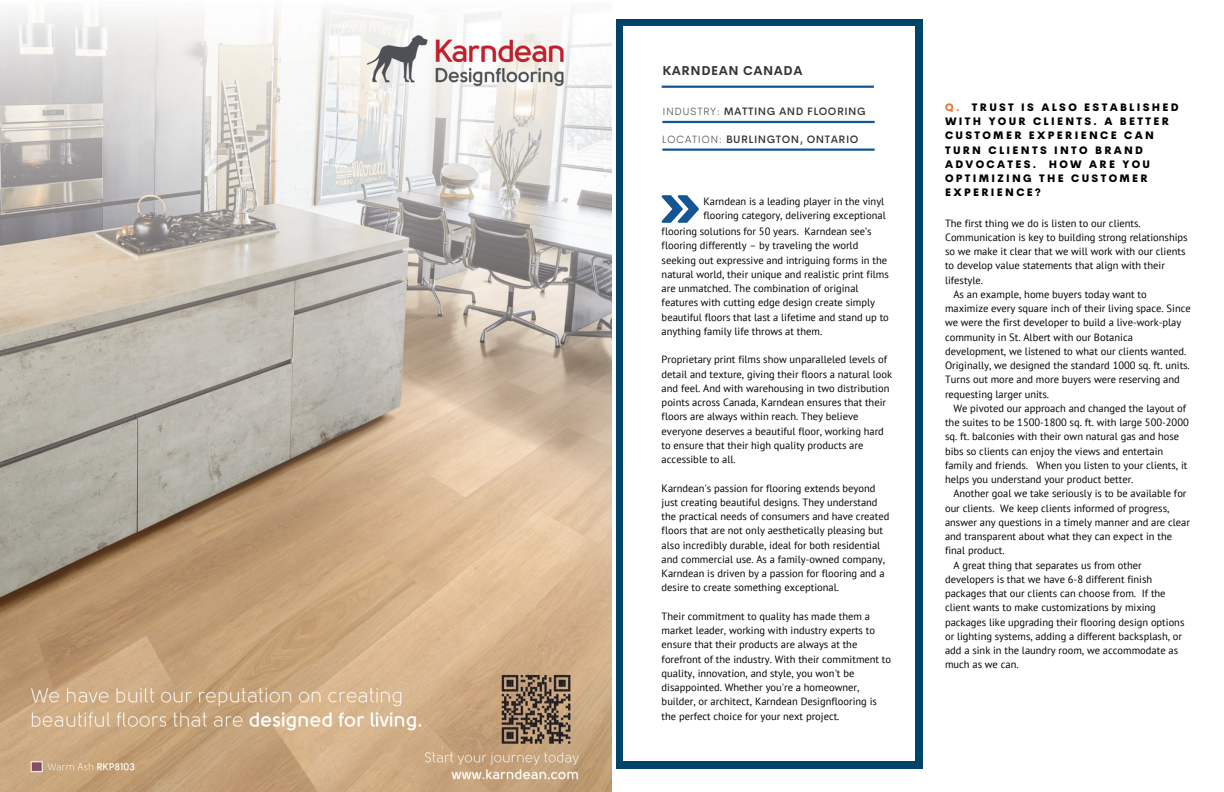
<style>
.page{position:relative;width:1224px;height:792px;background:#fff}
.page>*{position:absolute;margin:0;border:0;box-sizing:border-box;transform-origin:0 0}
.t1{font:700 12.6px "Cerebri Sans";letter-spacing:.045em;color:#363430}
.t2{font:500 10.7px "Cerebri Sans";letter-spacing:.045em;color:#363430}
.t3{font:10.5px/14.2px "PT Sans";color:#000}
.t4{font:800 10.5px/14.2px "Cerebri Sans";letter-spacing:.22em;color:#000}
.s1{font-weight:300;color:#595959}
.s2{color:#f07634}
</style>
<div class="page">
<div style="left:616px;top:19px;width:306px;height:750px;background:#004369"></div>
<div style="left:624px;top:27px;width:291px;height:734px;background:#fff"></div>
<svg style="left:662px;top:195px;width:37px;height:28px"></svg>
<hr style="left:662px;top:86px;width:212px;height:2px;background:#135691">
<hr style="left:662px;top:121px;width:213px;height:2px;background:#135691">
<hr style="left:662px;top:149px;width:213px;height:2px;background:#135691">
<img style="left:0;top:8px;width:612px;height:784px">
<p class="t1" style="left:662px;top:62px;width:142px">KARNDEAN CANADA</p>
<p class="t2" style="left:662px;top:104px;width:205px"><span class="s1">INDUSTRY:</span> MATTING AND FLOORING</p>
<p class="t2" style="left:662px;top:133px;width:198px"><span class="s1">LOCATION:</span> BURLINGTON, ONTARIO</p>
<p class="t3" style="left:703px;top:194px;width:184px">Karndean is a leading player in the vinyl flooring category, delivering exceptional</p>
<p class="t3" style="left:662px;top:224px;width:229px">flooring solutions for 50 years. Karndean see’s flooring differently – by traveling the world seeking out expressive and intriguing forms in the natural world, their unique and realistic print films are unmatched. The combination of original features with cutting edge design create simply beautiful floors that last a lifetime and stand up to anything family life throws at them.</p>
<p class="t3" style="left:662px;top:352px;width:232px">Proprietary print films show unparalleled levels of detail and texture, giving their floors a natural look and feel. And with warehousing in two distribution points across Canada, Karndean ensures that their floors are always within reach. They believe everyone deserves a beautiful floor, working hard to ensure that their high quality products are accessible to all.</p>
<p class="t3" style="left:662px;top:481px;width:229px">Karndean's passion for flooring extends beyond just creating beautiful designs. They understand the practical needs of consumers and have created floors that are not only aesthetically pleasing but also incredibly durable, ideal for both residential and commercial use. As a family-owned company, Karndean is driven by a passion for flooring and a desire to create something exceptional.</p>
<p class="t3" style="left:662px;top:609px;width:231px">Their commitment to quality has made them a market leader, working with industry experts to ensure that their products are always at the forefront of the industry. With their commitment to quality, innovation, and style, you won't be disappointed. Whether you're a homeowner, builder, or architect, Karndean Designflooring is the perfect choice for your next project.</p>
<p class="t4" style="left:945px;top:100px;width:235px"><span class="s2">Q.</span> TRUST IS ALSO ESTABLISHED<br>WITH YOUR CLIENTS. A BETTER<br>CUSTOMER EXPERIENCE CAN<br>TURN CLIENTS INTO BRAND<br>ADVOCATES. HOW ARE YOU<br>OPTIMIZING THE CUSTOMER<br>EXPERIENCE?</p>
<p class="t3" style="left:945px;top:216px;width:244px">The first thing we do is listen to our clients.<br>Communication is key to building strong relationships so we make it clear that we will work with our clients to develop value statements that align with their lifestyle.</p>
<p class="t3" style="left:945px;top:287px;width:247px;text-indent:8px">As an example, home buyers today want to maximize every square inch of their living space. Since we were the first developer to build a live-work-play community in St. Albert with our Botanica development, we listened to what our clients wanted.<br>Originally, we designed the standard 1000 sq. ft. units.<br>Turns out more and more buyers were reserving and requesting larger units.</p>
<p class="t3" style="left:945px;top:401px;width:245px;text-indent:8px">We pivoted our approach and changed the layout of the suites to be 1500-1800 sq. ft. with large 500-2000 sq. ft. balconies with their own natural gas and hose bibs so clients can enjoy the views and entertain family and friends. When you listen to your clients, it helps you understand your product better.</p>
<p class="t3" style="left:945px;top:486px;width:246px;text-indent:8px">Another goal we take seriously is to be available for our clients. We keep clients informed of progress, answer any questions in a timely manner and are clear and transparent about what they can expect in the final product.</p>
<p class="t3" style="left:945px;top:558px;width:241px;text-indent:8px">A great thing that separates us from other developers is that we have 6-8 different finish packages that our clients can choose from. If the client wants to make customizations by mixing packages like upgrading their flooring design options or lighting systems, adding a different backsplash, or add a sink in the laundry room, we accommodate as much as we can.</p>
</div>
